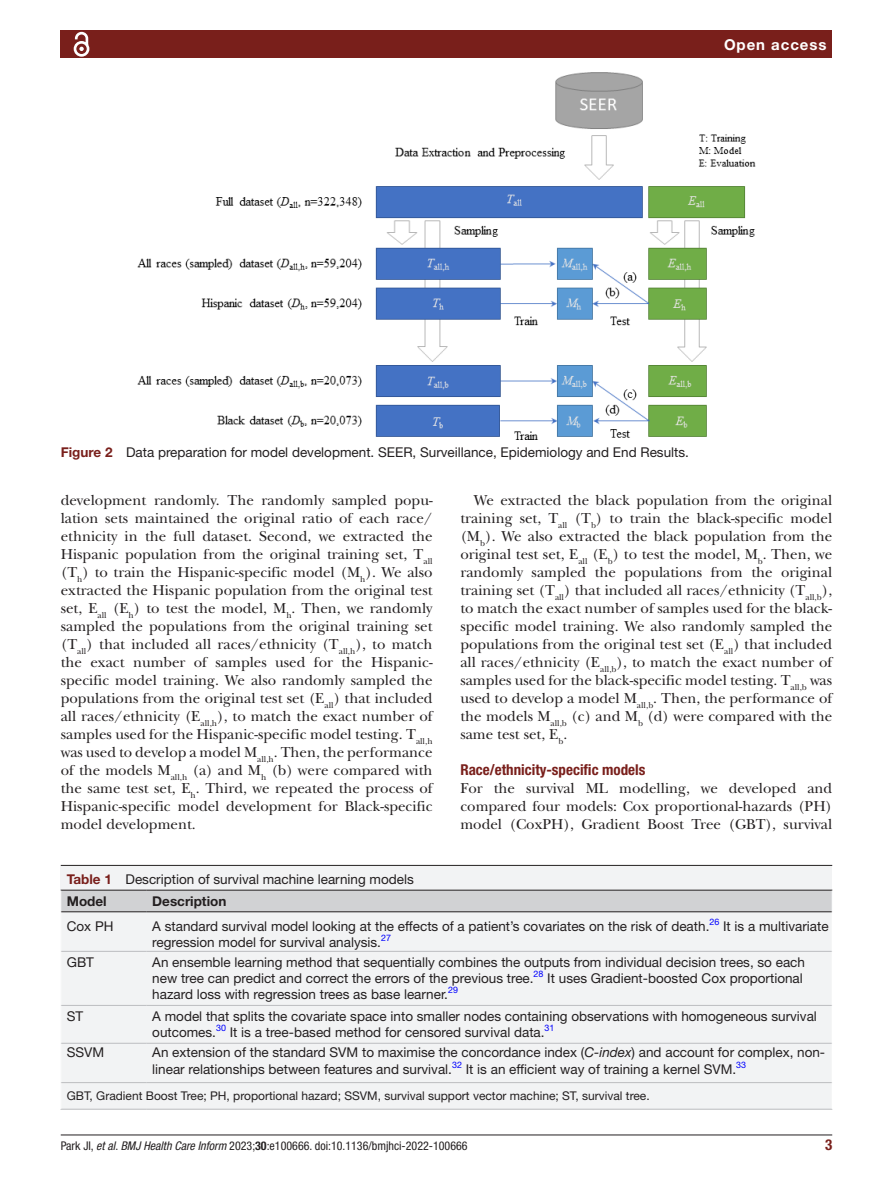
<style>
.page{position:relative;width:893px;height:1191px;background:#fff}
.page>*{position:absolute;margin:0;border:0;box-sizing:border-box;transform-origin:0 0}
.t1{font:15px/18px "New Baskerville";color:#231f20;text-align:justify}
.t2{font:700 condensed 15px "Helvetica Neue LT Std";color:#791f1b}
.t3{font:700 15px "Helvetica Neue LT Std";letter-spacing:.065em;color:#fff}
.t4{font:13.5px/16.2px "Helvetica Neue LT Std";color:#231f20}
.t5{font:700 13.5px "Helvetica Neue LT Std";color:#231f20}
.t6{font:12px "Helvetica Neue LT Std";color:#231f20}
.t7{font:condensed 12px "Helvetica Neue LT Std";color:#231f20}
.t8{font:9px "Helvetica Neue LT Std";color:#00f}
.s1{font-weight:700;color:#791f1b}
.s2{font-weight:700}
.s3{font-style:italic}
</style>
<div class="page">
<hr style="left:61px;top:1134px;width:771px;height:1px;background:#231f20">
<div style="left:61px;top:31px;width:771px;height:27px;background:#791f1b"></div>
<svg style="left:73px;top:31px;width:17px;height:26px"></svg>
<img style="left:138px;top:73px;width:617px;height:366px">
<div style="left:61px;top:866px;width:771px;height:243px;background:#f2f3f4"></div>
<hr style="left:61px;top:865px;width:771px;height:1px;background:#231f20">
<hr style="left:61px;top:889px;width:85px;height:1px;background:#231f20">
<hr style="left:61px;top:911px;width:85px;height:1px;background:#231f20">
<hr style="left:146px;top:889px;width:686px;height:1px;background:#231f20">
<hr style="left:146px;top:911px;width:686px;height:1px;background:#231f20">
<hr style="left:61px;top:951px;width:85px;height:1px;background:#bcbdc0">
<hr style="left:146px;top:951px;width:686px;height:1px;background:#bcbdc0">
<hr style="left:61px;top:1005px;width:85px;height:1px;background:#bcbdc0">
<hr style="left:146px;top:1005px;width:686px;height:1px;background:#bcbdc0">
<hr style="left:61px;top:1043px;width:85px;height:1px;background:#bcbdc0">
<hr style="left:146px;top:1043px;width:686px;height:1px;background:#bcbdc0">
<hr style="left:61px;top:1082px;width:85px;height:1px;background:#bcbdc0">
<hr style="left:146px;top:1082px;width:686px;height:1px;background:#bcbdc0">
<hr style="left:61px;top:1109px;width:85px;height:1px;background:#bcbdc0">
<hr style="left:146px;top:1109px;width:686px;height:1px;background:#bcbdc0">
<div style="left:60px;top:890px;width:773px;height:21px;background:#d1d2d4"></div>
<p class="t3" style="left:724px;top:35px;width:104px">Open access</p>
<p class="t4" style="left:61px;top:444px;width:630px"><span class="s1">Figure 2</span> Data preparation for model development. SEER, Surveillance, Epidemiology and End Results.</p>
<p class="t1" style="left:61px;top:491px;width:373px">development randomly. The randomly sampled popu&shy;lation sets maintained the original ratio of each race/ ethnicity in the full dataset. Second, we extracted the Hispanic population from the original training set, T<sub>all </sub>(T<sub>h</sub>) to train the Hispanic-specific model (M<sub>h</sub>). We also extracted the Hispanic population from the original test set, E<sub>all</sub> (E<sub>h</sub>) to test the model, M<sub>h</sub>. Then, we randomly sampled the populations from the original training set (T<sub>all</sub>) that included all races/ethnicity (T<sub>all,h</sub>), to match the exact number of samples used for the Hispanic&shy;specific model training. We also randomly sampled the populations from the original test set (E<sub>all</sub>) that included all races/ethnicity (E<sub>all,h</sub>), to match the exact number of samples used for the Hispanic-specific model testing. T<sub>all,h </sub>was used to develop a model M<sub>all,h</sub>. Then, the performance of the models M<sub>all,h</sub> (a) and M<sub>h</sub> (b) were compared with the same test set, E<sub>h</sub>. Third, we repeated the process of Hispanic-specific model development for Black-specific model development.</p>
<p class="t1" style="left:460px;top:491px;width:373px;text-indent:14px">We extracted the black population from the original training set, T<sub>all</sub> (T<sub>b</sub>) to train the black-specific model (M<sub>b</sub>). We also extracted the black population from the original test set, E<sub>all</sub> (E<sub>b</sub>) to test the model, M<sub>b</sub>. Then, we randomly sampled the populations from the original training set (T<sub>all</sub>) that included all races/ethnicity (T<sub>all,b</sub>), to match the exact number of samples used for the black&shy;specific model training. We also randomly sampled the populations from the original test set (E<sub>all</sub>) that included all races/ethnicity (E<sub>all,b</sub>), to match the exact number of samples used for the black-specific model testing. T<sub>all,b</sub> was used to develop a model M<sub>all,b</sub>. Then, the performance of the models M<sub>all,b</sub> (c) and M<sub>b</sub> (d) were compared with the same test set, E<sub>b</sub>.</p>
<p class="t2" style="left:460px;top:760px;width:187px">Race/ethnicity-specific models</p>
<p class="t1" style="left:460px;top:779px;width:373px">For the survival ML modelling, we developed and compared four models: Cox proportional-hazards (PH) model (CoxPH), Gradient Boost Tree (GBT), survival</p>
<p class="t4" style="left:67px;top:867px;width:349px;line-height:22px"><span class="s1">Table 1</span> Description of survival machine learning models<br><span class="s2">Model</span></p>
<p class="t5" style="left:152px;top:892px;width:76px">Description</p>
<p class="t4" style="left:67px;top:917px;width:48px">Cox PH</p>
<p class="t4" style="left:152px;top:917px;width:559px">A standard survival model looking at the effects of a patient’s covariates on the risk of death.</p>
<p class="t8" style="left:709px;top:916px;width:11px">26</p>
<p class="t4" style="left:723px;top:917px;width:107px">It is a multivariate</p>
<p class="t4" style="left:152px;top:933px;width:230px">regression model for survival analysis.</p>
<p class="t8" style="left:381px;top:932px;width:11px">27</p>
<p class="t4" style="left:67px;top:954px;width:29px">GBT</p>
<p class="t4" style="left:152px;top:954px;width:654px">An ensemble learning method that sequentially combines the outputs from individual decision trees, so each new tree can predict and correct the errors of the previous tree.<sup>28</sup> It uses Gradient-boosted Cox proportional hazard loss with regression trees as base learner.</p>
<p class="t8" style="left:448px;top:984px;width:11px">29</p>
<p class="t4" style="left:67px;top:1008px;width:18px">ST</p>
<p class="t4" style="left:152px;top:1008px;width:666px">A model that splits the covariate space into smaller nodes containing observations with homogeneous survival outcomes.</p>
<p class="t8" style="left:216px;top:1022px;width:11px">30</p>
<p class="t4" style="left:230px;top:1024px;width:316px">It is a tree-based method for censored survival data.</p>
<p class="t8" style="left:545px;top:1022px;width:11px">31</p>
<p class="t4" style="left:67px;top:1044px;width:39px">SSVM</p>
<p class="t4" style="left:152px;top:1044px;width:674px">An extension of the standard SVM to maximise the concordance index (<span class="s3">C-index</span>) and account for complex, non&shy;linear relationships between features and survival.</p>
<p class="t8" style="left:452px;top:1059px;width:11px">32</p>
<p class="t4" style="left:466px;top:1060px;width:272px">It is an efficient way of training a kernel SVM.</p>
<p class="t8" style="left:736px;top:1059px;width:11px">33</p>
<p class="t6" style="left:67px;top:1088px;width:584px">GBT, Gradient Boost Tree; PH, proportional hazard; SSVM, survival support vector machine; ST, survival tree.</p>
<p class="t7" style="left:61px;top:1138px;width:408px">Park JI, <span class="s3">et al</span>. <span class="s3">BMJ Health Care Inform</span> 2023;<span class="s2">30</span>:e100666. doi:10.1136/bmjhci-2022-100666</p>
<p class="t2" style="left:825px;top:1135px;width:9px">3</p>
</div>
